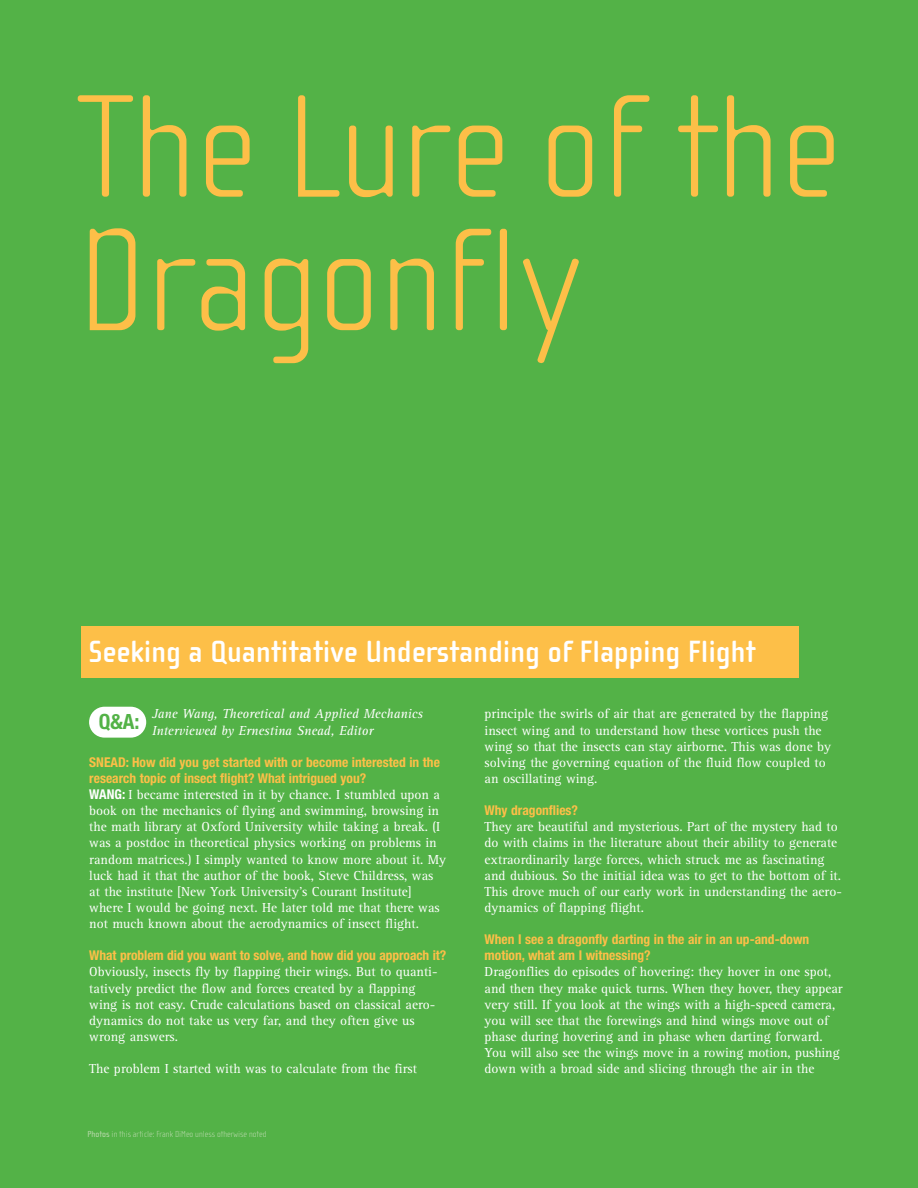
<style>
.page{position:relative;width:918px;height:1188px;background:#53b247}
.page>*{position:absolute;margin:0;border:0;box-sizing:border-box;transform-origin:0 0}
.t1{font:100 150px/133.5px "Cholla Sans";color:#fdbf48}
.t2{font:700 31.5px "Cholla Sans";color:#fff}
.t3{font:700 condensed 21px "Helvetica Neue";color:#53b247}
.t4{font:13.5px/16.2px "Rotis Serif";color:#fff}
.t5{font:700 condensed 13.5px/16px "Helvetica Neue";color:#fdbf48}
.t6{font:italic 13.5px/16.2px "Rotis Serif";color:#fff}
.t7{font:100 9px "Cholla Sans";color:#badaad}
.s1{font-family:"Helvetica Neue";font-weight:700;font-stretch:condensed}
.s2{font-weight:400}
</style>
<div class="page">
<div style="left:81px;top:627px;width:718px;height:51px;background:#fdbf48"></div>
<div style="left:89px;top:707px;width:57px;height:31px;background:#fff;border-radius:15px"></div>
<h1 class="t1" style="left:78px;top:78px;width:764px">The Lure of the<br>Dragonfly</h1>
<h2 class="t2" style="left:89px;top:633px;width:668px">Seeking a Quantitative Understanding of Flapping Flight</h2>
<p class="t6" style="left:152px;top:707px;width:272px">Jane Wang, Theoretical and Applied Mechanics<br>Interviewed by Ernestina Snead, Editor</p>
<p class="t5" style="left:89px;top:754px;width:352px">SNEAD: How did you get started with or become interested in the research topic of insect flight? What intrigued you?</p>
<p class="t4" style="left:89px;top:788px;width:358px"><span class="s1">WANG:</span> I became interested in it by chance. I stumbled upon a book on the mechanics of flying and swimming, browsing in the math library at Oxford University while taking a break. (I was a postdoc in theoretical physics working on problems in random matrices.) I simply wanted to know more about it. My luck had it that the author of the book, Steve Childress, was at the institute [New York University’s Courant Institute] where I would be going next. He later told me that there was not much known about the aerodynamics of insect flight.</p>
<p class="t5" style="left:89px;top:947px;width:359px">What problem did you want to solve, and how did you approach it?</p>
<p class="t4" style="left:89px;top:965px;width:350px">Obviously, insects fly by flapping their wings. But to quanti&shy;tatively predict the flow and forces created by a flapping wing is not easy. Crude calculations based on classical aero&shy;dynamics do not take us very far, and they often give us wrong answers.</p>
<p class="t4" style="left:89px;top:1062px;width:329px">The problem I started with was to calculate from the first</p>
<h3 class="t3" style="left:99px;top:709px;width:42px">Q&amp;A:</h3>
<p class="t7" style="left:88px;top:1128px;width:180px"><span class="s2">Photos</span> in this article: Frank DiMeo unless otherwise noted</p>
<p class="t4" style="left:485px;top:707px;width:348px">principle the swirls of air that are generated by the flapping insect wing and to understand how these vortices push the wing so that the insects can stay airborne. This was done by solving the governing equation of the fluid flow coupled to an oscillating wing.</p>
<p class="t5" style="left:485px;top:802px;width:95px">Why dragonflies?</p>
<p class="t4" style="left:485px;top:820px;width:359px">They are beautiful and mysterious. Part of the mystery had to do with claims in the literature about their ability to generate extraordinarily large forces, which struck me as fascinating and dubious. So the initial idea was to get to the bottom of it.<br>This drove much of our early work in understanding the aero&shy;dynamics of flapping flight.</p>
<p class="t5" style="left:485px;top:931px;width:326px">When I see a dragonfly darting in the air in an up-and-down motion, what am I witnessing?</p>
<p class="t4" style="left:485px;top:965px;width:360px">Dragonflies do episodes of hovering: they hover in one spot, and then they make quick turns. When they hover, they appear very still. If you look at the wings with a high-speed camera, you will see that the forewings and hind wings move out of phase during hovering and in phase when darting forward.<br>You will also see the wings move in a rowing motion, pushing down with a broad side and slicing through the air in the</p>
</div>
